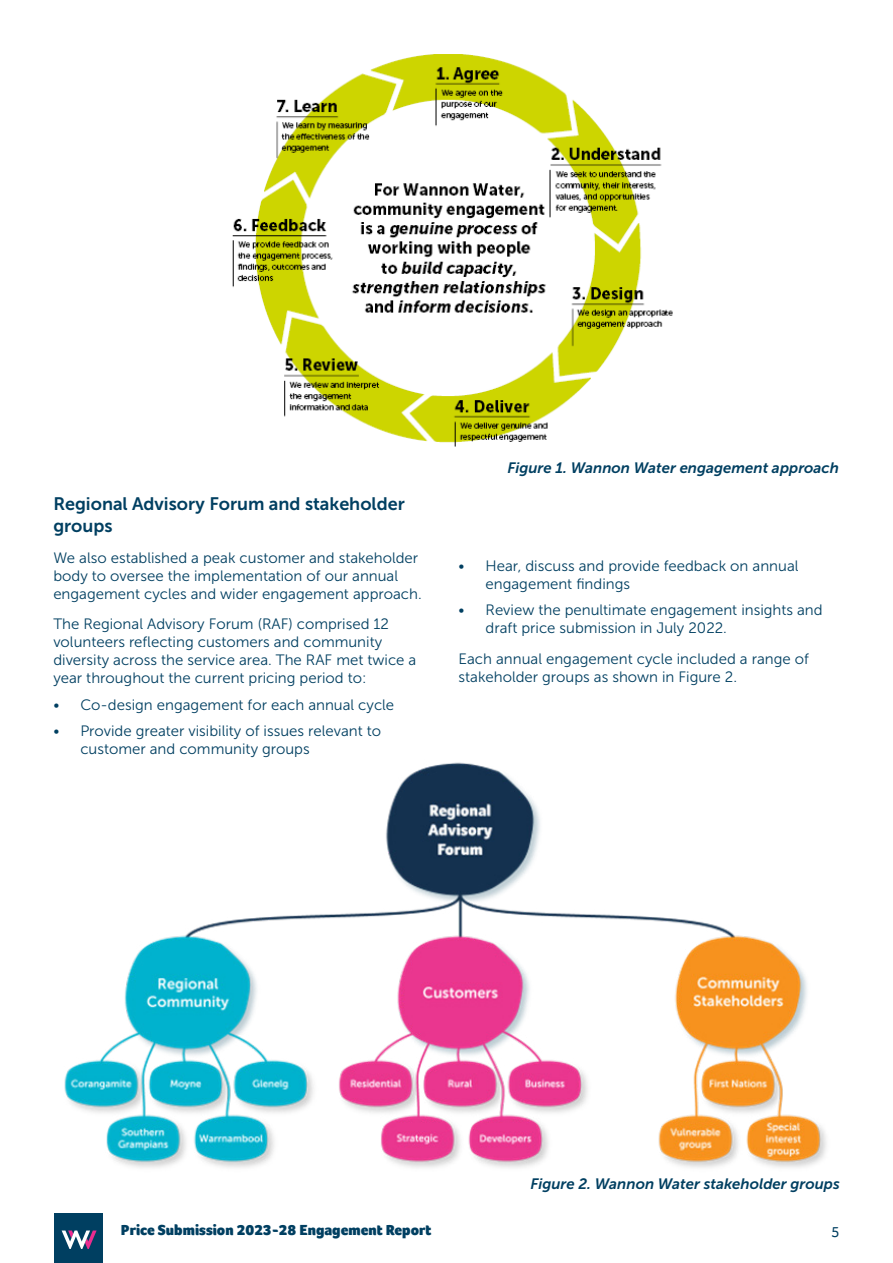
<style>
.page{position:relative;width:893px;height:1263px;background:#fff}
.page>*{position:absolute;margin:0;border:0;box-sizing:border-box;transform-origin:0 0}
.Heading_3{font:18px/21.6px "Museo Sans 700";color:#003f61}
.Body{font:15px/18px "Museo Sans 300";color:#003f61}
.t1{font:italic 15px "Museo Sans 700";color:#003f61}
.t2{font:900 15px "Foco";color:#003f61}
.t3{font:15px "Foco";color:#003f61}
</style>
<div class="page">
<div style="left:54px;top:1213px;width:49px;height:50px;background:#003f61"></div>
<svg style="left:62px;top:1230px;width:35px;height:19px"></svg>
<img style="left:232px;top:54px;width:441px;height:392px">
<img style="left:64px;top:762px;width:763px;height:406px">
<p class="Heading_3" style="left:53px;top:493px;width:353px">Regional Advisory Forum and stakeholder groups</p>
<p class="Body" style="left:53px;top:549px;width:370px">We also established a peak customer and stakeholder body to oversee the implementation of our annual engagement cycles and wider engagement approach.</p>
<p class="Body" style="left:53px;top:615px;width:364px">The Regional Advisory Forum (RAF) comprised 12 volunteers reflecting customers and community diversity across the service area. The RAF met twice a year throughout the current pricing period to:</p>
<p class="Body" style="left:53px;top:696px;width:342px">• Co-design engagement for each annual cycle</p>
<p class="Body" style="left:80px;top:722px;width:302px;text-indent:-27px">• Provide greater visibility of issues relevant to customer and community groups</p>
<p class="t1" style="left:507px;top:459px;width:333px">Figure 1. Wannon Water engagement approach</p>
<p class="Body" style="left:486px;top:556px;width:314px;text-indent:-27px">• Hear, discuss and provide feedback on annual engagement findings</p>
<p class="Body" style="left:486px;top:601px;width:339px;text-indent:-27px">• Review the penultimate engagement insights and draft price submission in July 2022.</p>
<p class="Body" style="left:459px;top:650px;width:352px">Each annual engagement cycle included a range of stakeholder groups as shown in Figure 2.</p>
<p class="t1" style="left:530px;top:1175px;width:311px">Figure 2. Wannon Water stakeholder groups</p>
<p class="t2" style="left:121px;top:1219px;width:312px">Price Submission 2023-28 Engagement Report</p>
<p class="t3" style="left:832px;top:1222px;width:10px">5</p>
</div>
